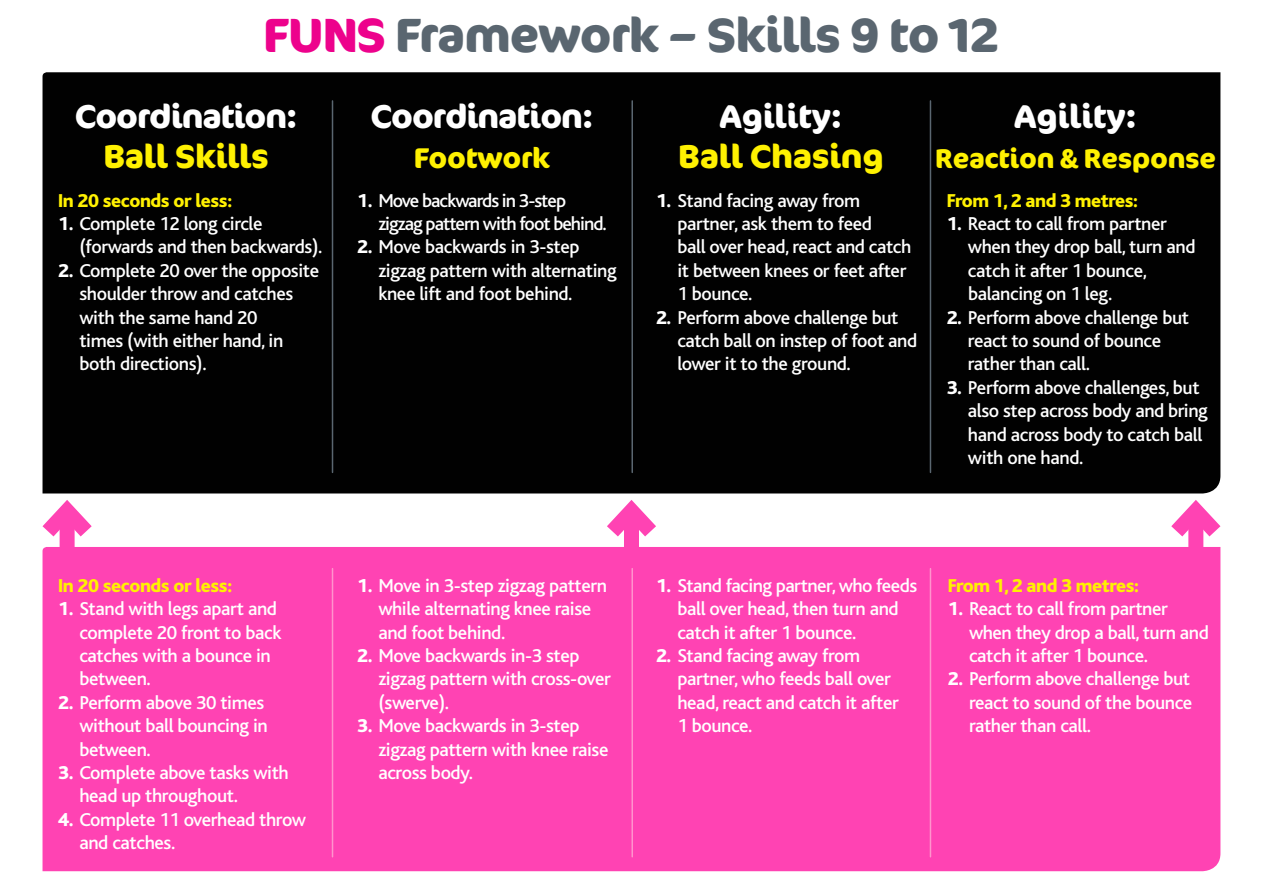
<style>
.page{position:relative;width:1263px;height:893px;background:#fff}
.page>*{position:absolute;margin:0;border:0;box-sizing:border-box;transform-origin:0 0}
.t1{font:700 48px "Cocon";letter-spacing:-.02em;color:#5a6670}
.t2{font:700 33px "Cocon";letter-spacing:-.03em;color:#fff}
.t3{font:700 33px "Cocon";letter-spacing:-.01em;color:#fff101}
.t4{font:700 33px "Cocon";letter-spacing:-.01em;color:#fff}
.t5{font:700 28.5px "Cocon";letter-spacing:-.01em;color:#fff101}
.t6{font:700 27px "Cocon";letter-spacing:-.01em;color:#fff101}
.t7{font:500 19.5px/23.4px "Bliss";letter-spacing:-.02em;color:#fff}
.t8{font:800 19.5px "Bliss";letter-spacing:-.02em;color:#fff101}
.t9{font:500 19.5px/23.4px "Bliss";letter-spacing:-.05em;color:#fff}
.s1{color:#ed028c}
.s2{font-weight:800}
</style>
<div class="page">
<div style="left:43px;top:72px;width:1177px;height:421px;background:#010101"></div>
<div style="left:43px;top:547px;width:1177px;height:324px;background:#ff43b3"></div>
<div style="left:624px;top:511px;width:15px;height:57px;background:#ff43b3"></div>
<svg style="left:591px;top:489px;width:81px;height:64px"></svg>
<div style="left:60px;top:511px;width:15px;height:57px;background:#ff43b3"></div>
<svg style="left:42px;top:489px;width:65px;height:64px"></svg>
<div style="left:1188px;top:511px;width:15px;height:57px;background:#ff43b3"></div>
<svg style="left:1155px;top:489px;width:66px;height:64px"></svg>
<hr style="left:332px;top:101px;width:1px;height:371px;background:#5a6670">
<hr style="left:332px;top:569px;width:1px;height:288px;background:#ff94cd">
<hr style="left:631px;top:101px;width:2px;height:371px;background:#5a6670">
<hr style="left:631px;top:569px;width:2px;height:288px;background:#ff94cd">
<hr style="left:930px;top:101px;width:1px;height:371px;background:#5a6670">
<hr style="left:930px;top:569px;width:1px;height:288px;background:#ff94cd">
<p class="t1" style="left:263px;top:6px;width:738px"><span class="s1">FUNS</span> Framework – Skills 9 to 12</p>
<p class="t2" style="left:75px;top:97px;width:224px">Coordination:</p>
<p class="t3" style="left:103px;top:136px;width:167px">Ball Skills</p>
<p class="t8" style="left:58px;top:190px;width:176px">In 20 seconds or less:</p>
<p class="t7" style="left:79px;top:212px;width:245px;text-indent:-21px"><span class="s2">1.</span> Complete 12 long circle (forwards and then backwards).</p>
<p class="t7" style="left:79px;top:259px;width:241px;text-indent:-21px"><span class="s2">2.</span> Complete 20 over the opposite shoulder throw and catches with the same hand 20<br>times (with either hand, in both directions).</p>
<p class="t2" style="left:371px;top:97px;width:224px">Coordination:</p>
<p class="t5" style="left:414px;top:141px;width:138px">Footwork</p>
<p class="t9" style="left:378px;top:189px;width:230px;text-indent:-21px"><span class="s2">1.</span> Move backwards in 3-step zigzag pattern with foot behind.</p>
<p class="t7" style="left:378px;top:236px;width:240px;text-indent:-21px"><span class="s2">2.</span> Move backwards in 3-step zigzag pattern with alternating knee lift and foot behind.</p>
<p class="t4" style="left:720px;top:97px;width:124px">Agility:</p>
<p class="t3" style="left:678px;top:136px;width:207px">Ball Chasing</p>
<p class="t7" style="left:677px;top:189px;width:236px;text-indent:-21px"><span class="s2">1.</span> Stand facing away from partner, ask them to feed<br>ball over head, react and catch it between knees or feet after<br>1 bounce.</p>
<p class="t7" style="left:677px;top:306px;width:241px;text-indent:-21px"><span class="s2">2.</span> Perform above challenge but catch ball on instep of foot and lower it to the ground.</p>
<p class="t4" style="left:1015px;top:97px;width:124px">Agility:</p>
<p class="t6" style="left:935px;top:142px;width:282px">Reaction &amp; Response</p>
<p class="t8" style="left:947px;top:190px;width:193px">From 1, 2 and 3 metres:</p>
<p class="t7" style="left:968px;top:212px;width:229px;text-indent:-21px"><span class="s2">1.</span> React to call from partner when they drop ball, turn and catch it after 1 bounce, balancing on 1 leg.</p>
<p class="t7" style="left:968px;top:306px;width:223px;text-indent:-21px"><span class="s2">2.</span> Perform above challenge but react to sound of bounce rather than call.</p>
<p class="t7" style="left:968px;top:376px;width:241px;text-indent:-21px"><span class="s2">3.</span> Perform above challenges, but also step across body and bring hand across body to catch ball with one hand.</p>
<p class="t8" style="left:58px;top:575px;width:176px">In 20 seconds or less:</p>
<p class="t7" style="left:79px;top:597px;width:204px;text-indent:-21px"><span class="s2">1.</span> Stand with legs apart and complete 20 front to back catches with a bounce in between.</p>
<p class="t7" style="left:79px;top:691px;width:190px;text-indent:-21px"><span class="s2">2.</span> Perform above 30 times without ball bouncing in between.</p>
<p class="t7" style="left:79px;top:761px;width:211px;text-indent:-21px"><span class="s2">3.</span> Complete above tasks with head up throughout.</p>
<p class="t7" style="left:79px;top:808px;width:228px;text-indent:-21px"><span class="s2">4.</span> Complete 11 overhead throw and catches.</p>
<p class="t7" style="left:378px;top:574px;width:230px;text-indent:-21px"><span class="s2">1.</span> Move in 3-step zigzag pattern while alternating knee raise and foot behind.</p>
<p class="t7" style="left:378px;top:644px;width:234px;text-indent:-21px"><span class="s2">2.</span> Move backwards in-3 step zigzag pattern with cross-over (swerve).</p>
<p class="t7" style="left:378px;top:714px;width:232px;text-indent:-21px"><span class="s2">3.</span> Move backwards in 3-step zigzag pattern with knee raise across body.</p>
<p class="t7" style="left:677px;top:574px;width:241px;text-indent:-21px"><span class="s2">1.</span> Stand facing partner, who feeds ball over head, then turn and catch it after 1 bounce.</p>
<p class="t7" style="left:677px;top:644px;width:223px;text-indent:-21px"><span class="s2">2.</span> Stand facing away from partner, who feeds ball over head, react and catch it after<br>1 bounce.</p>
<p class="t8" style="left:948px;top:575px;width:193px">From 1, 2 and 3 metres:</p>
<p class="t7" style="left:969px;top:597px;width:241px;text-indent:-21px"><span class="s2">1.</span> React to call from partner when they drop a ball, turn and catch it after 1 bounce.</p>
<p class="t7" style="left:969px;top:668px;width:225px;text-align:justify;text-indent:-21px"><span class="s2">2.</span> Perform above challenge but react to sound of the bounce rather than call.</p>
</div>
